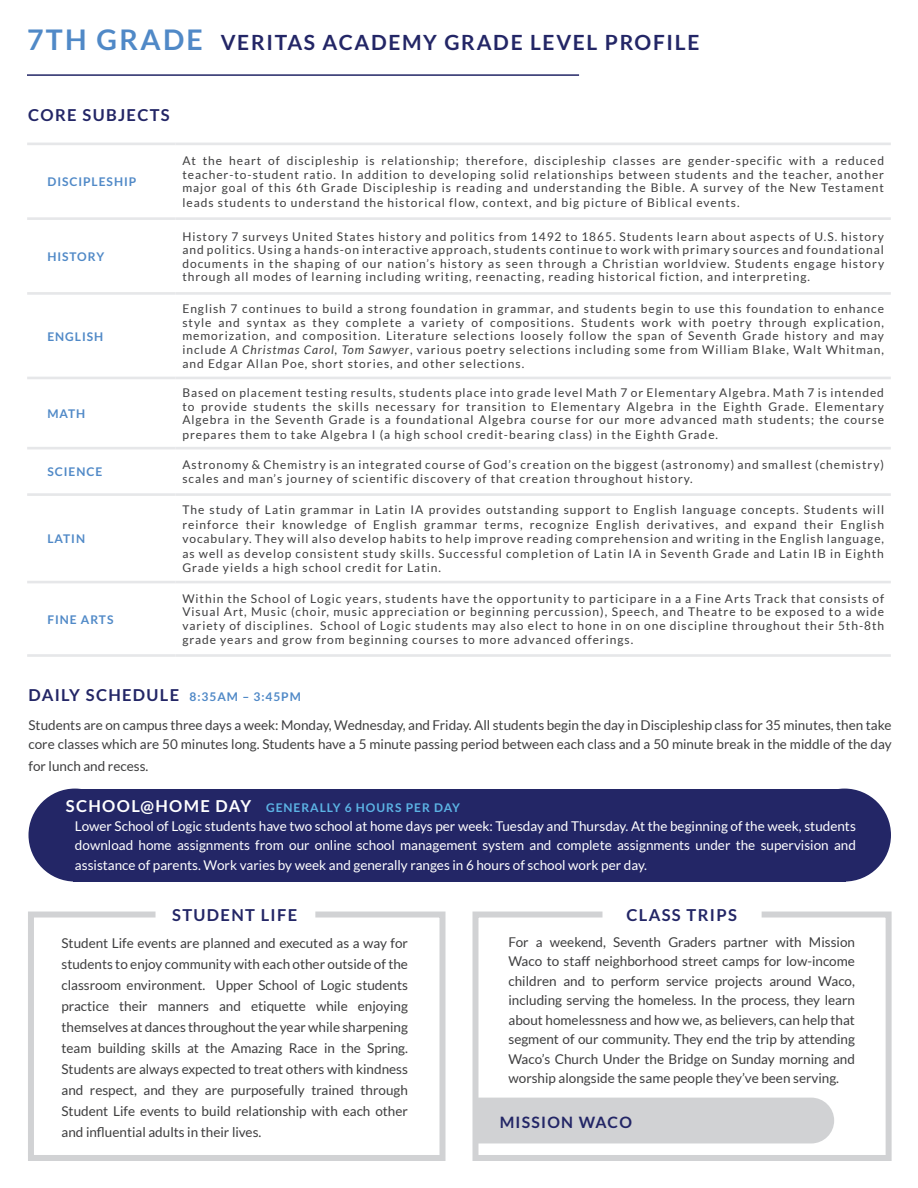
<style>
.page{position:relative;width:918px;height:1188px;background:#fff}
.page>*{position:absolute;margin:0;border:0;box-sizing:border-box;transform-origin:0 0}
.TOC_Heading{font:700 21px "Lato";letter-spacing:.08em;color:#232666}
.Body_Text_-_Align_Le{font:700 16.5px "Lato";letter-spacing:.08em;color:#232666}
.Body_Text_-_Align_Le-2{font:700 15.75px "Lato";letter-spacing:.08em;color:#232666}
.Body_Text_-_Align_Le-3{font:13.5px/21px "Lato";color:#3e3e3f;text-align:justify}
.Body_Text_-_Align_Le-4{font:13.5px/19.5px "Lato";color:#fff;text-align:justify}
.t1{font:12px/13.8px "Lato";letter-spacing:.08em;color:#3e3e3f;text-align:justify}
.t2{font:700 12px "Lato";letter-spacing:.08em;color:#5089c7}
.Body_Text_-_Align_Le-5{font:700 12px "Lato";letter-spacing:.08em;color:#5cb4e5}
.s1{font-size:28.5px;color:#5089c7}
.s2{font-style:italic}
.s3{font-size:12px;color:#5089c7}
.s4{font-size:16.5px;color:#fff}
</style>
<div class="page">
<svg style="left:28px;top:911px;width:418px;height:250px"></svg>
<div style="left:28px;top:789px;width:94px;height:93px;background:#232666;border-radius:50%"></div>
<div style="left:798px;top:789px;width:93px;height:93px;background:#232666;border-radius:50%"></div>
<div style="left:74px;top:789px;width:772px;height:93px;background:#232666"></div>
<hr style="left:27px;top:143px;width:149px;height:2px;background:#e6e7e9">
<hr style="left:176px;top:143px;width:715px;height:2px;background:#e6e7e9">
<hr style="left:27px;top:217px;width:149px;height:3px;background:#e6e7e9">
<hr style="left:176px;top:217px;width:715px;height:3px;background:#e6e7e9">
<hr style="left:27px;top:292px;width:149px;height:3px;background:#e6e7e9">
<hr style="left:176px;top:292px;width:715px;height:3px;background:#e6e7e9">
<hr style="left:27px;top:377px;width:149px;height:2px;background:#e6e7e9">
<hr style="left:176px;top:377px;width:715px;height:2px;background:#e6e7e9">
<hr style="left:27px;top:447px;width:149px;height:2px;background:#e6e7e9">
<hr style="left:176px;top:447px;width:715px;height:2px;background:#e6e7e9">
<hr style="left:27px;top:493px;width:149px;height:3px;background:#e6e7e9">
<hr style="left:176px;top:493px;width:715px;height:3px;background:#e6e7e9">
<hr style="left:27px;top:581px;width:149px;height:2px;background:#e6e7e9">
<hr style="left:176px;top:581px;width:715px;height:2px;background:#e6e7e9">
<hr style="left:27px;top:654px;width:149px;height:3px;background:#e6e7e9">
<hr style="left:176px;top:654px;width:715px;height:3px;background:#e6e7e9">
<svg style="left:472px;top:911px;width:420px;height:250px"></svg>
<div style="left:476px;top:1098px;width:358px;height:45px;background:#d1d2d4"></div>
<hr style="left:27px;top:74px;width:552px;height:2px;background:#232666">
<p class="TOC_Heading" style="left:27px;top:30px;width:674px"><span class="s1">7TH GRADE</span> VERITAS ACADEMY GRADE LEVEL PROFILE</p>
<p class="Body_Text_-_Align_Le" style="left:28px;top:106px;width:143px">CORE SUBJECTS</p>
<p class="t2" style="left:47px;top:175px;width:90px">DISCIPLESHIP</p>
<p class="t2" style="left:47px;top:250px;width:58px">HISTORY</p>
<p class="t2" style="left:47px;top:329px;width:57px">ENGLISH</p>
<p class="t2" style="left:47px;top:407px;width:39px">MATH</p>
<p class="t1" style="left:182px;top:154px;width:703px">At the heart of discipleship is relationship; therefore, discipleship classes are gender-specific with a reduced teacher-to-student ratio. In addition to developing solid relationships between students and the teacher, another major goal of this 6th Grade Discipleship is reading and understanding the Bible. A survey of the New Testament leads students to understand the historical flow, context, and big picture of Biblical events.</p>
<p class="t1" style="left:182px;top:229px;width:703px">History 7 surveys United States history and politics from 1492 to 1865. Students learn about aspects of U.S. history and politics. Using a hands-on interactive approach, students continue to work with primary sources and foundational documents in the shaping of our nation’s history as seen through a Christian worldview. Students engage history through all modes of learning including writing, reenacting, reading historical fiction, and interpreting.</p>
<p class="t1" style="left:182px;top:302px;width:703px">English 7 continues to build a strong foundation in grammar, and students begin to use this foundation to enhance style and syntax as they complete a variety of compositions. Students work with poetry through explication, memorization, and composition. Literature selections loosely follow the span of Seventh Grade history and may include <span class="s2">A Christmas Carol, Tom Sawyer</span>, various poetry selections including some from William Blake, Walt Whitman, and Edgar Allan Poe, short stories, and other selections.</p>
<p class="t1" style="left:182px;top:386px;width:703px">Based on placement testing results, students place into grade level Math 7 or Elementary Algebra. Math 7 is intended to provide students the skills necessary for transition to Elementary Algebra in the Eighth Grade. Elementary Algebra in the Seventh Grade is a foundational Algebra course for our more advanced math students; the course prepares them to take Algebra I (a high school credit-bearing class) in the Eighth Grade.</p>
<p class="t2" style="left:47px;top:465px;width:56px">SCIENCE</p>
<p class="t1" style="left:182px;top:457px;width:703px;line-height:14.4px">Astronomy &amp; Chemistry is an integrated course of God’s creation on the biggest (astronomy) and smallest (chemistry) scales and man’s journey of scientific discovery of that creation throughout history.</p>
<p class="t2" style="left:47px;top:532px;width:39px">LATIN</p>
<p class="t2" style="left:47px;top:612px;width:68px">FINE ARTS</p>
<p class="t1" style="left:182px;top:503px;width:703px;line-height:14.4px">The study of Latin grammar in Latin IA provides outstanding support to English language concepts. Students will reinforce their knowledge of English grammar terms, recognize English derivatives, and expand their English vocabulary. They will also develop habits to help improve reading comprehension and writing in the English language, as well as develop consistent study skills. Successful completion of Latin IA in Seventh Grade and Latin IB in Eighth Grade yields a high school credit for Latin.</p>
<p class="t1" style="left:182px;top:592px;width:703px">Within the School of Logic years, students have the opportunity to participare in a a Fine Arts Track that consists of Visual Art, Music (choir, music appreciation or beginning percussion), Speech, and Theatre to be exposed to a wide variety of disciplines. School of Logic students may also elect to hone in on one discipline throughout their 5th-8th grade years and grow from beginning courses to more advanced offerings.</p>
<p class="Body_Text_-_Align_Le" style="left:28px;top:686px;width:274px">DAILY SCHEDULE <span class="s3">8:35AM – 3:45PM</span></p>
<p class="Body_Text_-_Align_Le-3" style="left:28px;top:716px;width:865px;line-height:19px">Students are on campus three days a week: Monday, Wednesday, and Friday. All students begin the day in Discipleship class for 35 minutes, then take core classes which are 50 minutes long. Students have a 5 minute passing period between each class and a 50 minute break in the middle of the day</p>
<p class="Body_Text_-_Align_Le-3" style="left:28px;top:756px;width:121px">for lunch and recess.</p>
<p class="Body_Text_-_Align_Le-5" style="left:66px;top:801px;width:395px"><span class="s4">SCHOOL@HOME DAY</span> GENERALLY 6 HOURS PER DAY</p>
<p class="Body_Text_-_Align_Le-4" style="left:75px;top:816px;width:782px">Lower School of Logic students have two school at home days per week: Tuesday and Thursday. At the beginning of the week, students download home assignments from our online school management system and complete assignments under the supervision and assistance of parents. Work varies by week and generally ranges in 6 hours of school work per day.</p>
<p class="Body_Text_-_Align_Le" style="left:172px;top:905px;width:126px">STUDENT LIFE</p>
<p class="Body_Text_-_Align_Le-3" style="left:62px;top:933px;width:348px">Student Life events are planned and executed as a way for students to enjoy community with each other outside of the classroom environment. Upper School of Logic students practice their manners and etiquette while enjoying themselves at dances throughout the year while sharpening team building skills at the Amazing Race in the Spring.<br>Students are always expected to treat others with kindness and respect, and they are purposefully trained through Student Life events to build relationship with each other and influential adults in their lives.</p>
<p class="Body_Text_-_Align_Le" style="left:627px;top:905px;width:112px">CLASS TRIPS</p>
<p class="Body_Text_-_Align_Le-3" style="left:508px;top:932px;width:348px;line-height:19.5px">For a weekend, Seventh Graders partner with Mission Waco to staff neighborhood street camps for low-income children and to perform service projects around Waco, including serving the homeless. In the process, they learn about homelessness and how we, as believers, can help that segment of our community. They end the trip by attending Waco’s Church Under the Bridge on Sunday morning and worship alongside the same people they’ve been serving.</p>
<p class="Body_Text_-_Align_Le-2" style="left:500px;top:1113px;width:134px">MISSION WACO</p>
</div>
